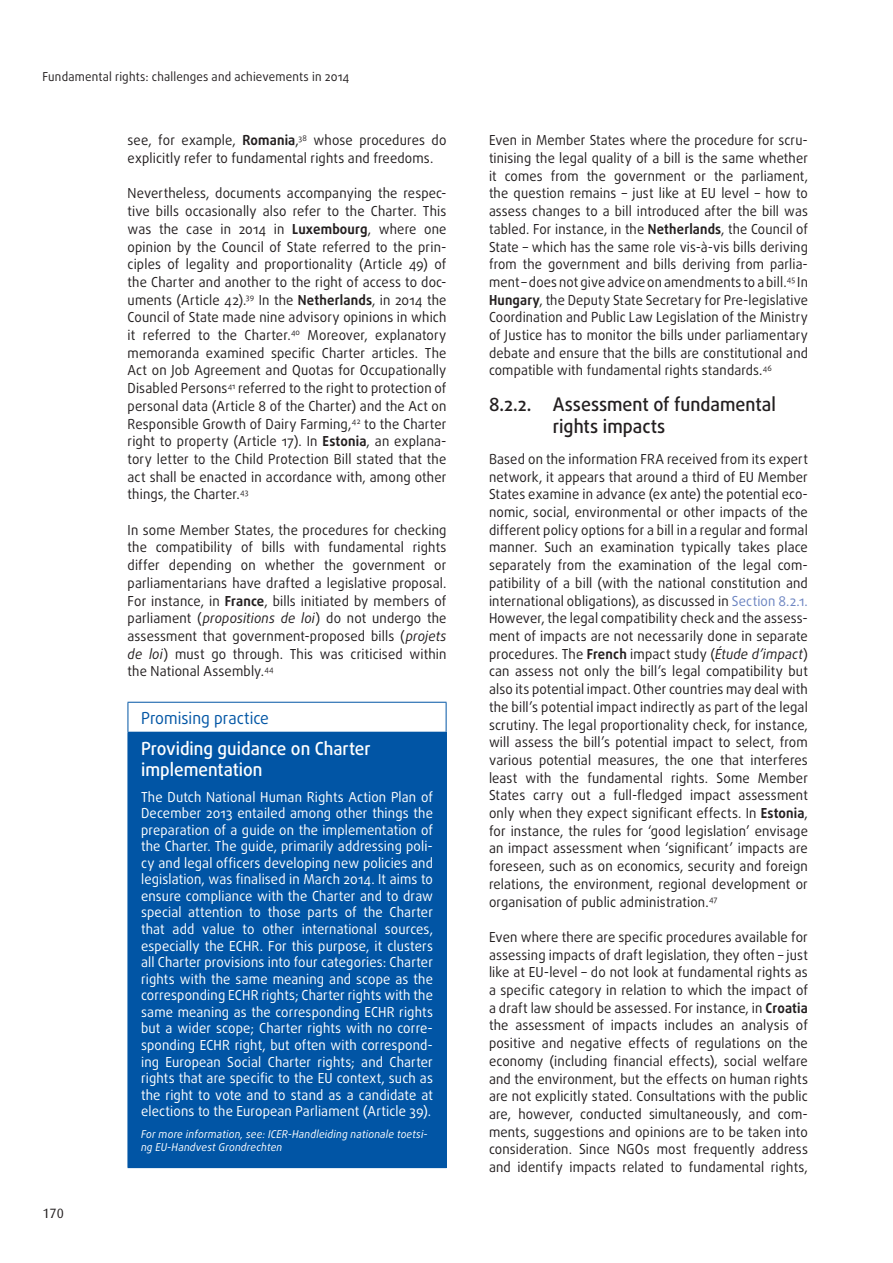
<style>
.page{position:relative;width:893px;height:1263px;background:#fff}
.page>*{position:absolute;margin:0;border:0;box-sizing:border-box;transform-origin:0 0}
.title_1_1_1{font:500 18.75px/22.5px "Daxline Pro";color:#231f20;scale:.95 1}
.PROMISING_title{font:500 18px/21.6px "Daxline Pro";color:#fff;scale:.95 1}
.PROMISING_super{font:16.5px "Daxline Pro";color:#0155a5;scale:.95 1}
.body{font:13.8px/17.7px "Daxline Pro";letter-spacing:.01em;color:#231f20;text-align:justify;scale:.95 1}
.PROMISING_body{font:13.8px/16.5px "Daxline Pro";letter-spacing:.01em;color:#fff;text-align:justify;scale:.95 1}
.body-2{font:13.8px/17.7px "Daxline Pro";letter-spacing:.01em;color:#231f20;text-align:justify;scale:.94 1}
.t1{font:13.5px "Dax";color:#231f20}
.t2{font:12.3px "Daxline Pro";letter-spacing:.015em;color:#231f20;scale:.95 1}
.PROMISING_more_info{font:italic 10.8px/12.9px "Daxline Pro";letter-spacing:.02em;color:#fff;scale:.95 1}
.s1{font-weight:700}
.s2{font-style:italic}
.s3{color:#6c84c1}
</style>
<div class="page">
<div style="left:128px;top:732px;width:318px;height:435px;background:#0155a5"></div>
<svg style="left:128px;top:703px;width:1px;height:29px"></svg>
<svg style="left:446px;top:703px;width:1px;height:29px"></svg>
<hr style="left:446px;top:732px;width:1px;height:435px;background:#0155a5">
<hr style="left:128px;top:702px;width:318px;height:1px;background:#0155a5">
<hr style="left:128px;top:1167px;width:318px;height:1px;background:#0155a5">
<p class="t2" style="left:43px;top:68px;width:325px">Fundamental rights: challenges and achievements in 2014</p>
<p class="t1" style="left:43px;top:1206px;width:23px">170</p>
<p class="body" style="left:128px;top:132px;width:337px">see, for example, <span class="s1">Romania</span>,<sup>38</sup> whose procedures do explicitly refer to fundamental rights and freedoms.</p>
<p class="body" style="left:128px;top:185px;width:337px">Nevertheless, documents accompanying the respec&shy;tive bills occasionally also refer to the Charter. This was the case in 2014 in <span class="s1">Luxembourg</span>, where one opinion by the Council of State referred to the prin&shy;ciples of legality and proportionality (Article 49) of the Charter and another to the right of access to doc&shy;uments (Article 42).<sup>39</sup> In the <span class="s1">Netherlands</span>, in 2014 the Council of State made nine advisory opinions in which it referred to the Charter.<sup>40</sup> Moreover, explanatory memoranda examined specific Charter articles. The Act on Job Agreement and Quotas for Occupationally Disabled Persons<sup>41</sup> referred to the right to protection of personal data (Article 8 of the Charter) and the Act on Responsible Growth of Dairy Farming,<sup>42</sup> to the Charter right to property (Article 17). In <span class="s1">Estonia</span>, an explana&shy;tory letter to the Child Protection Bill stated that the act shall be enacted in accordance with, among other things, the Charter.<sup>43</sup></p>
<p class="body" style="left:128px;top:521px;width:337px">In some Member States, the procedures for checking the compatibility of bills with fundamental rights differ depending on whether the government or parliamentarians have drafted a legislative proposal.<br>For instance, in <span class="s1">France</span>, bills initiated by members of parliament (<span class="s2">propositions de loi</span>) do not undergo the assessment that government-proposed bills (<span class="s2">projets de loi</span>) must go through. This was criticised within the National Assembly.<sup>44</sup></p>
<p class="PROMISING_super" style="left:141px;top:707px;width:136px">Promising practice</p>
<p class="PROMISING_title" style="left:141px;top:738px;width:243px">Providing guidance on Charter implementation</p>
<p class="PROMISING_body" style="left:141px;top:788px;width:309px">The Dutch National Human Rights Action Plan of December 2013 entailed among other things the preparation of a guide on the implementation of the Charter. The guide, primarily addressing poli&shy;cy and legal officers developing new policies and legislation, was finalised in March 2014. It aims to ensure compliance with the Charter and to draw special attention to those parts of the Charter that add value to other international sources, especially the ECHR. For this purpose, it clusters all Charter provisions into four categories: Charter rights with the same meaning and scope as the corresponding ECHR rights; Charter rights with the same meaning as the corresponding ECHR rights but a wider scope; Charter rights with no corre&shy;sponding ECHR right, but often with correspond&shy;ing European Social Charter rights; and Charter rights that are specific to the EU context, such as the right to vote and to stand as a candidate at elections to the European Parliament (Article 39).</p>
<p class="PROMISING_more_info" style="left:141px;top:1127px;width:303px">For more information, see: ICER-Handleiding nationale toetsi&shy;ng EU-Handvest Grondrechten</p>
<p class="body-2" style="left:489px;top:132px;width:341px">Even in Member States where the procedure for scru&shy;tinising the legal quality of a bill is the same whether it comes from the government or the parliament, the question remains – just like at EU level – how to assess changes to a bill introduced after the bill was tabled. For instance, in the <span class="s1">Netherlands</span>, the Council of State – which has the same role vis-à-vis bills deriving from the government and bills deriving from parlia&shy;ment – does not give advice on amendments to a bill.<sup>45</sup> In <span class="s1">Hungary</span>, the Deputy State Secretary for Pre-legislative Coordination and Public Law Legislation of the Ministry of Justice has to monitor the bills under parliamentary debate and ensure that the bills are constitutional and compatible with fundamental rights standards.<sup>46</sup></p>
<p class="title_1_1_1" style="left:489px;top:393px;width:43px">8.2.2.</p>
<p class="title_1_1_1" style="left:553px;top:393px;width:236px">Assessment of fundamental rights impacts</p>
<p class="body" style="left:489px;top:450px;width:337px">Based on the information FRA received from its expert network, it appears that around a third of EU Member States examine in advance (ex ante) the potential eco&shy;nomic, social, environmental or other impacts of the different policy options for a bill in a regular and formal manner. Such an examination typically takes place separately from the examination of the legal com&shy;patibility of a bill (with the national constitution and international obligations), as discussed in <span class="s3">Section 8.2.1.<br></span>However, the legal compatibility check and the assess&shy;ment of impacts are not necessarily done in separate procedures. The <span class="s1">French</span> impact study (<span class="s2">Étude d’impact</span>) can assess not only the bill’s legal compatibility but also its potential impact. Other countries may deal with the bill’s potential impact indirectly as part of the legal scrutiny. The legal proportionality check, for instance, will assess the bill’s potential impact to select, from various potential measures, the one that interferes least with the fundamental rights. Some Member States carry out a full-fledged impact assessment only when they expect significant effects. In <span class="s1">Estonia</span>, for instance, the rules for ‘good legislation’ envisage an impact assessment when ‘significant’ impacts are foreseen, such as on economics, security and foreign relations, the environment, regional development or organisation of public administration.<sup>47</sup></p>
<p class="body" style="left:489px;top:928px;width:337px">Even where there are specific procedures available for assessing impacts of draft legislation, they often – just like at EU-level – do not look at fundamental rights as a specific category in relation to which the impact of a draft law should be assessed. For instance, in <span class="s1">Croatia </span>the assessment of impacts includes an analysis of positive and negative effects of regulations on the economy (including financial effects), social welfare and the environment, but the effects on human rights are not explicitly stated. Consultations with the public are, however, conducted simultaneously, and com&shy;ments, suggestions and opinions are to be taken into consideration. Since NGOs most frequently address and identify impacts related to fundamental rights,</p>
</div>
